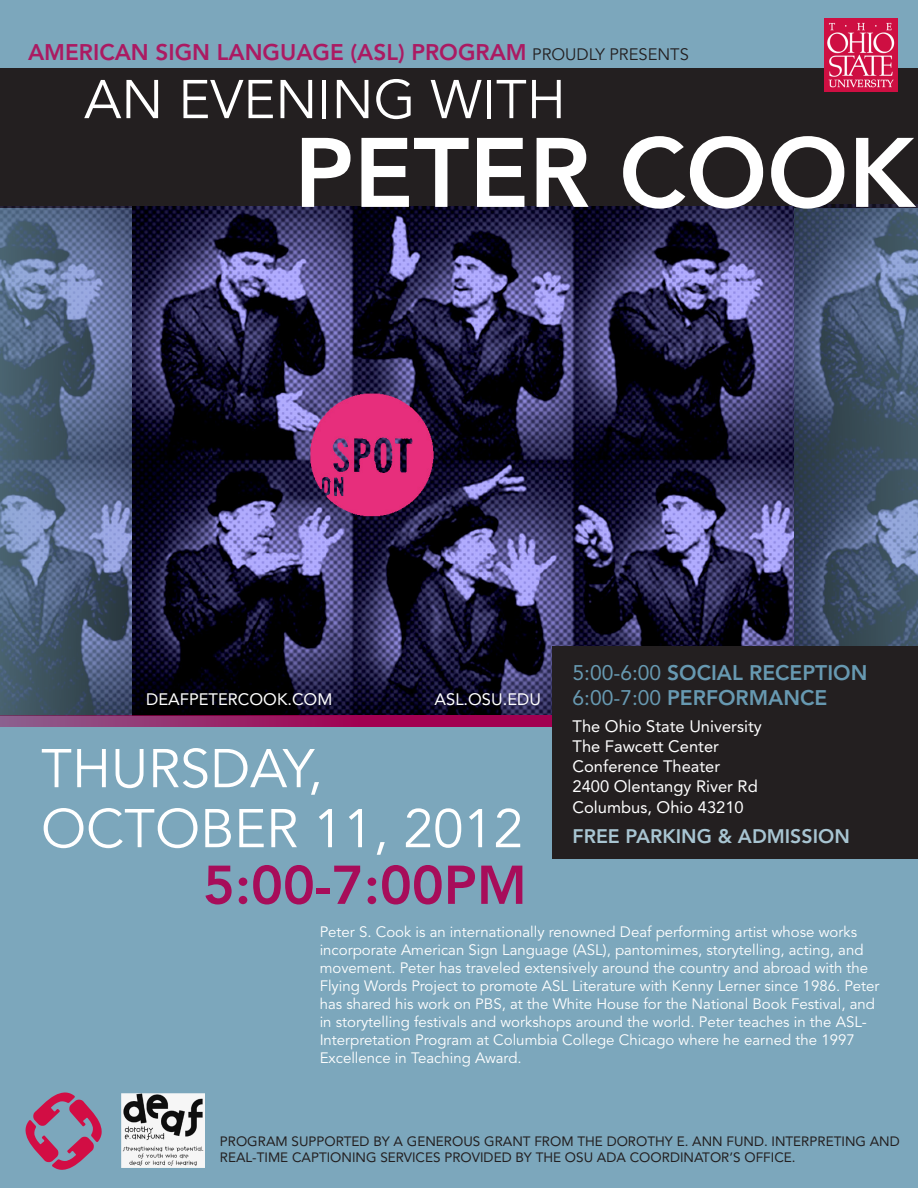
<style>
.page{position:relative;width:918px;height:1188px;background:#7ca7bc}
.page>*{position:absolute;margin:0;border:0;box-sizing:border-box;transform-origin:0 0}
.t1{font:800 97.5px "Avenir LT Std";color:#fff}
.t2{font:54px/60px "Avenir LT Std";color:#fff}
.t3{font:800 54px "Avenir LT Std";color:#a70d5a}
.t4{font:800 22.5px "Avenir LT Std";color:#ab1a62}
.t5{font:800 21px "Avenir LT Std";color:#6799b1}
.t6{font:800 19.5px "Avenir LT Std";color:#a8c5d2}
.t7{font:16.5px "Avenir LT Std";color:#fff}
.t8{font:15px/18px "Avenir LT Std";color:#fff}
.t9{font:13.5px/16.2px "Avenir LT Std";color:#231f20}
.s1{font-weight:400;font-size:16.5px;color:#231f20}
.s2{font-weight:400}
</style>
<div class="page">
<div style="left:0;top:68px;width:918px;height:139px;background:#231f20"></div>
<img style="left:121px;top:1094px;width:83px;height:74px">
<img style="left:791px;top:205px;width:127px;height:441px">
<img style="left:0;top:207px;width:793px;height:509px">
<svg style="left:0;top:716px;width:553px;height:11px;background:#9a1f65"></svg>
<div style="left:553px;top:646px;width:365px;height:213px;background:#231f20"></div>
<img style="left:824px;top:19px;width:73px;height:73px">
<svg style="left:25px;top:1092px;width:77px;height:78px"></svg>
<p class="t4" style="left:28px;top:38px;width:662px">AMERICAN SIGN LANGUAGE (ASL) PROGRAM <span class="s1">PROUDLY PRESENTS</span></p>
<p class="t2" style="left:84px;top:71px;width:483px">AN EVENING WITH</p>
<p class="t1" style="left:294px;top:115px;width:622px">PETER COOK</p>
<p class="t7" style="left:146px;top:690px;width:188px">DEAFPETERCOOK.COM</p>
<p class="t7" style="left:435px;top:690px;width:108px">ASL.OSU.EDU</p>
<p class="t2" style="left:41px;top:740px;width:484px">THURSDAY,<br>OCTOBER 11, 2012</p>
<p class="t3" style="left:203px;top:853px;width:325px">5:00-7:00PM</p>
<p class="t5" style="left:573px;top:660px;width:296px"><span class="s2">5:00-6:00</span> SOCIAL RECEPTION</p>
<p class="t5" style="left:573px;top:686px;width:256px"><span class="s2">6:00-7:00</span> PERFORMANCE</p>
<p class="t7" style="left:573px;top:717px;width:191px">The Ohio State University</p>
<p class="t7" style="left:573px;top:737px;width:148px">The Fawcett Center</p>
<p class="t7" style="left:573px;top:757px;width:149px">Conference Theater</p>
<p class="t7" style="left:573px;top:776px;width:187px">2400 Olentangy River Rd</p>
<p class="t7" style="left:573px;top:798px;width:173px">Columbus, Ohio 43210</p>
<p class="t6" style="left:573px;top:825px;width:279px">FREE PARKING &amp; ADMISSION</p>
<p class="t8" style="left:320px;top:923px;width:561px">Peter S. Cook is an internationally renowned Deaf performing artist whose works incorporate American Sign Language (ASL), pantomimes, storytelling, acting, and movement. Peter has traveled extensively around the country and abroad with the Flying Words Project to promote ASL Literature with Kenny Lerner since 1986. Peter has shared his work on PBS, at the White House for the National Book Festival, and in storytelling festivals and workshops around the world. Peter teaches in the ASL-Interpretation Program at Columbia College Chicago where he earned the 1997<br>Excellence in Teaching Award.</p>
<p class="t9" style="left:220px;top:1133px;width:682px">PROGRAM SUPPORTED BY A GENEROUS GRANT FROM THE DOROTHY E. ANN FUND. INTERPRETING AND<br>REAL-TIME CAPTIONING SERVICES PROVIDED BY THE OSU ADA COORDINATOR’S OFFICE.</p>
</div>
